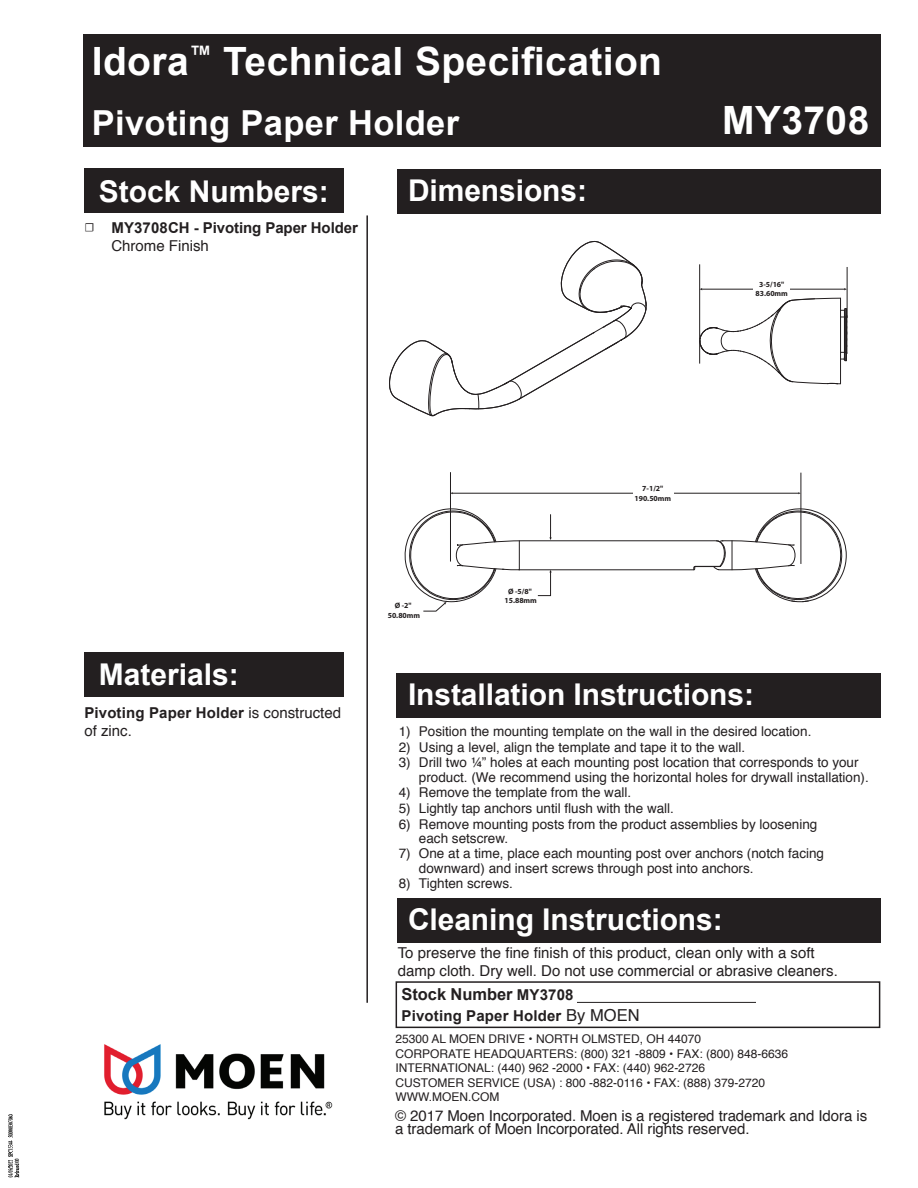
<style>
.page{position:relative;width:918px;height:1188px;background:#fff}
.page>*{position:absolute;margin:0;border:0;box-sizing:border-box;transform-origin:0 0}
.t1{font:700 39px "Arial";letter-spacing:.01em;color:#fff}
.t2{font:700 34.5px "Arial";letter-spacing:.01em;color:#fff}
.t3{font:700 30px "Arial";letter-spacing:-.005em;color:#fff}
.t4{font:700 16.5px "Arial";letter-spacing:-.005em;color:#231f20}
.t5{font:15px/18px "Helvetica";color:#231f20}
.t6{font:700 15px "Arial";letter-spacing:.01em;color:#231f20}
.t7{font:13.5px/14.2px "Helvetica";color:#231f20}
.t8{font:12px/14.4px "Helvetica";color:#231f20}
.t9{font:700 7.8px/9.3px "Myriad Pro";color:#231f20;text-align:center}
.s1{font-family:"Minion Pro";font-size:12px}
.s2{font-family:"Helvetica";font-weight:400}
.s3{font-size:15px}
.s4{font-family:"Helvetica";font-weight:400;font-size:16.5px}
</style>
<div class="page">
<div style="left:84px;top:35px;width:797px;height:112px;background:#231f20"></div>
<div style="left:84px;top:168px;width:259px;height:45px;background:#231f20"></div>
<div style="left:84px;top:653px;width:259px;height:44px;background:#231f20"></div>
<hr style="left:366px;top:215px;width:2px;height:788px;background:#231f20">
<img style="left:104px;top:1044px;width:229px;height:76px">
<div style="left:397px;top:169px;width:483px;height:45px;background:#231f20"></div>
<div style="left:397px;top:673px;width:484px;height:45px;background:#231f20"></div>
<div style="left:397px;top:898px;width:483px;height:45px;background:#231f20"></div>
<div style="left:396px;top:981px;width:484px;height:47px;border:2px solid #231f20"></div>
<hr style="left:577px;top:1002px;width:179px;height:1px;background:#231f20">
<svg style="left:389px;top:241px;width:258px;height:175px"></svg>
<hr style="left:699px;top:264px;width:1px;height:100px;background:#231f20">
<hr style="left:847px;top:267px;width:1px;height:51px;background:#231f20">
<hr style="left:701px;top:289px;width:144px;height:1px;background:#231f20">
<div style="left:753px;top:280px;width:37px;height:18px;background:#fff"></div>
<hr style="left:847px;top:316px;width:1px;height:37px;background:#231f20">
<svg style="left:699px;top:298px;width:148px;height:86px"></svg>
<hr style="left:450px;top:472px;width:1px;height:90px;background:#231f20">
<hr style="left:801px;top:473px;width:1px;height:91px;background:#231f20">
<hr style="left:452px;top:493px;width:347px;height:1px;background:#231f20">
<div style="left:633px;top:484px;width:41px;height:18px;background:#fff"></div>
<svg style="left:404px;top:509px;width:443px;height:102px"></svg>
<svg style="left:8px;top:1115px;width:11px;height:62px"></svg>
<h1 class="t1" style="left:92px;top:35px;width:572px">Idora<sup>™</sup> Technical Specification</h1>
<h2 class="t2" style="left:92px;top:100px;width:369px">Pivoting Paper Holder</h2>
<h1 class="t1" style="left:722px;top:95px;width:149px">MY3708</h1>
<h3 class="t3" style="left:99px;top:171px;width:232px">Stock Numbers:</h3>
<h3 class="t3" style="left:408px;top:171px;width:181px">Dimensions:</h3>
<p class="t6" style="left:84px;top:218px;width:275px"><span class="s1">☐</span> MY3708CH - Pivoting Paper Holder</p>
<p class="t5" style="left:111px;top:237px;width:99px">Chrome Finish</p>
<p class="t9" style="left:755px;top:279px;width:34px">3-5/16"<br>83.60mm</p>
<h3 class="t3" style="left:99px;top:654px;width:142px">Materials:</h3>
<p class="t6" style="left:84px;top:702px;width:258px">Pivoting Paper Holder <span class="s2">is constructed</span></p>
<p class="t5" style="left:84px;top:722px;width:49px">of zinc.</p>
<p class="t9" style="left:388px;top:601px;width:34px">Ø -2"<br>50.80mm</p>
<p class="t9" style="left:504px;top:587px;width:34px">Ø -5/8"<br>15.88mm</p>
<p class="t9" style="left:634px;top:484px;width:38px">7-1/2"<br>190.50mm</p>
<h3 class="t3" style="left:408px;top:675px;width:348px">Installation Instructions:</h3>
<p class="t7" style="left:399px;top:724px;width:414px">1) Position the mounting template on the wall in the desired location.</p>
<p class="t7" style="left:399px;top:740px;width:348px">2) Using a level, align the template and tape it to the wall.</p>
<p class="t7" style="left:419px;top:756px;width:451px;text-indent:-20px">3) Drill two ¼” holes at each mounting post location that corresponds to your product. (We recommend using the horizontal holes for drywall installation).</p>
<p class="t7" style="left:399px;top:786px;width:234px">4) Remove the template from the wall.</p>
<p class="t7" style="left:399px;top:801px;width:277px">5) Lightly tap anchors until flush with the wall.</p>
<p class="t7" style="left:419px;top:817px;width:400px;text-indent:-20px">6) Remove mounting posts from the product assemblies by loosening each setscrew.</p>
<p class="t7" style="left:419px;top:847px;width:407px;text-indent:-20px">7) One at a time, place each mounting post over anchors (notch facing downward) and insert screws through post into anchors.</p>
<p class="t7" style="left:399px;top:877px;width:116px">8) Tighten screws.</p>
<h3 class="t3" style="left:408px;top:900px;width:316px">Cleaning Instructions:</h3>
<p class="t5" style="left:398px;top:944px;width:442px">To preserve the fine finish of this product, clean only with a soft damp cloth. Dry well. Do not use commercial or abrasive cleaners.</p>
<p class="t4" style="left:402px;top:983px;width:173px">Stock Number <span class="s3">MY3708</span></p>
<p class="t6" style="left:402px;top:1006px;width:240px">Pivoting Paper Holder <span class="s4">By MOEN</span></p>
<p class="t8" style="left:396px;top:1032px;width:394px">25300 AL MOEN DRIVE • NORTH OLMSTED, OH 44070<br>CORPORATE HEADQUARTERS: (800) 321 -8809 • FAX: (800) 848-6636<br>INTERNATIONAL: (440) 962 -2000 • FAX: (440) 962-2726<br>CUSTOMER SERVICE (USA) : 800 -882-0116 • FAX: (888) 379-2720<br>WWW.MOEN.COM</p>
<p class="t5" style="left:395px;top:1109px;width:474px;line-height:13.5px">© 2017 Moen Incorporated. Moen is a registered trademark and Idora is a trademark of Moen Incorporated. All rights reserved.</p>
</div>
